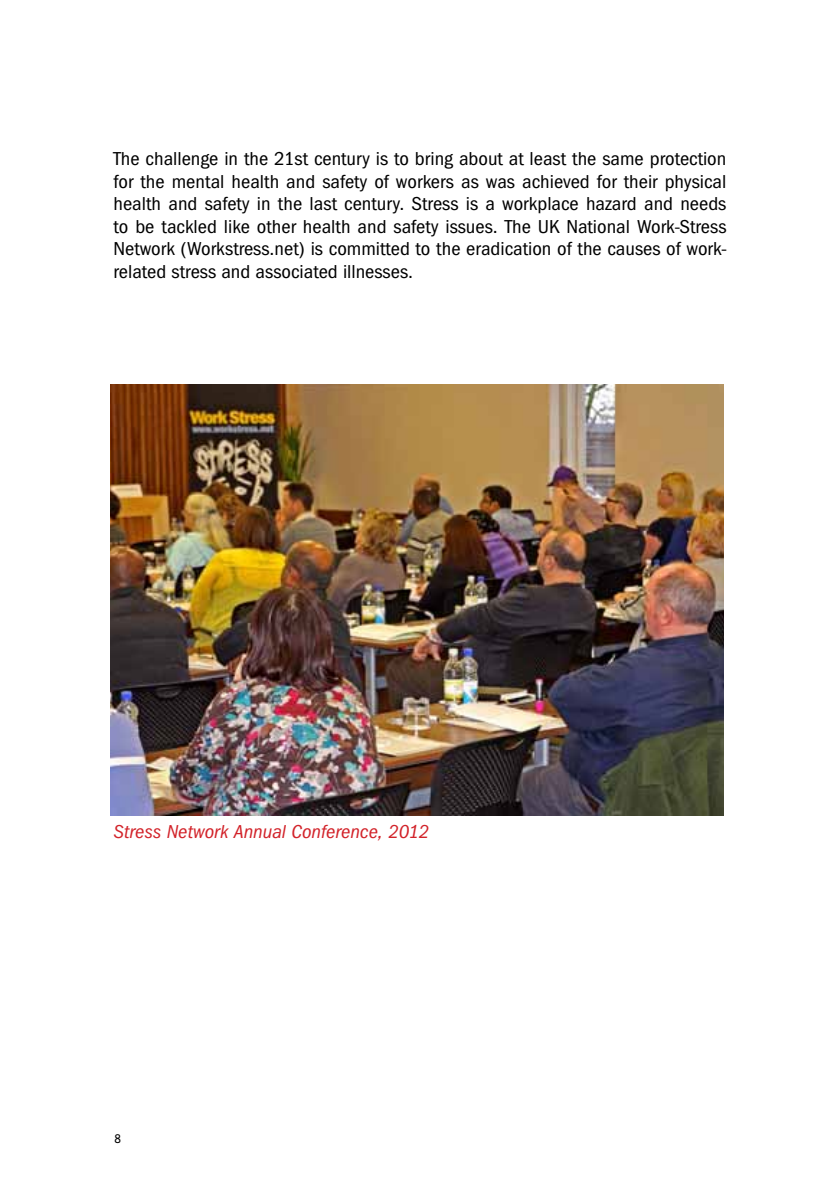
<style>
.page{position:relative;width:840px;height:1191px;background:#fff}
.page>*{position:absolute;margin:0;border:0;box-sizing:border-box;transform-origin:0 0}
.t1{font:condensed 19.4px/22.6px "Franklin Gothic";color:#000;text-align:justify;scale:1.07 1}
.t2{font:italic condensed 19.4px "Franklin Gothic";color:#d2232a;scale:1.07 1}
.t3{font:600 12px "News Gothic BT";color:#000;scale:.9 1}
</style>
<div class="page">
<img style="left:111px;top:384px;width:612px;height:431px">
<p class="t1" style="left:113px;top:147px;width:574px">The challenge in the 21st century is to bring about at least the same protection for the mental health and safety of workers as was achieved for their physical health and safety in the last century. Stress is a workplace hazard and needs to be tackled like other health and safety issues. The UK National Work-Stress Network (Workstress.net) is committed to the eradication of the causes of work&shy;related stress and associated illnesses.</p>
<p class="t2" style="left:113px;top:821px;width:296px">Stress Network Annual Conference, 2012</p>
<p class="t3" style="left:115px;top:1131px;width:9px">8</p>
</div>
